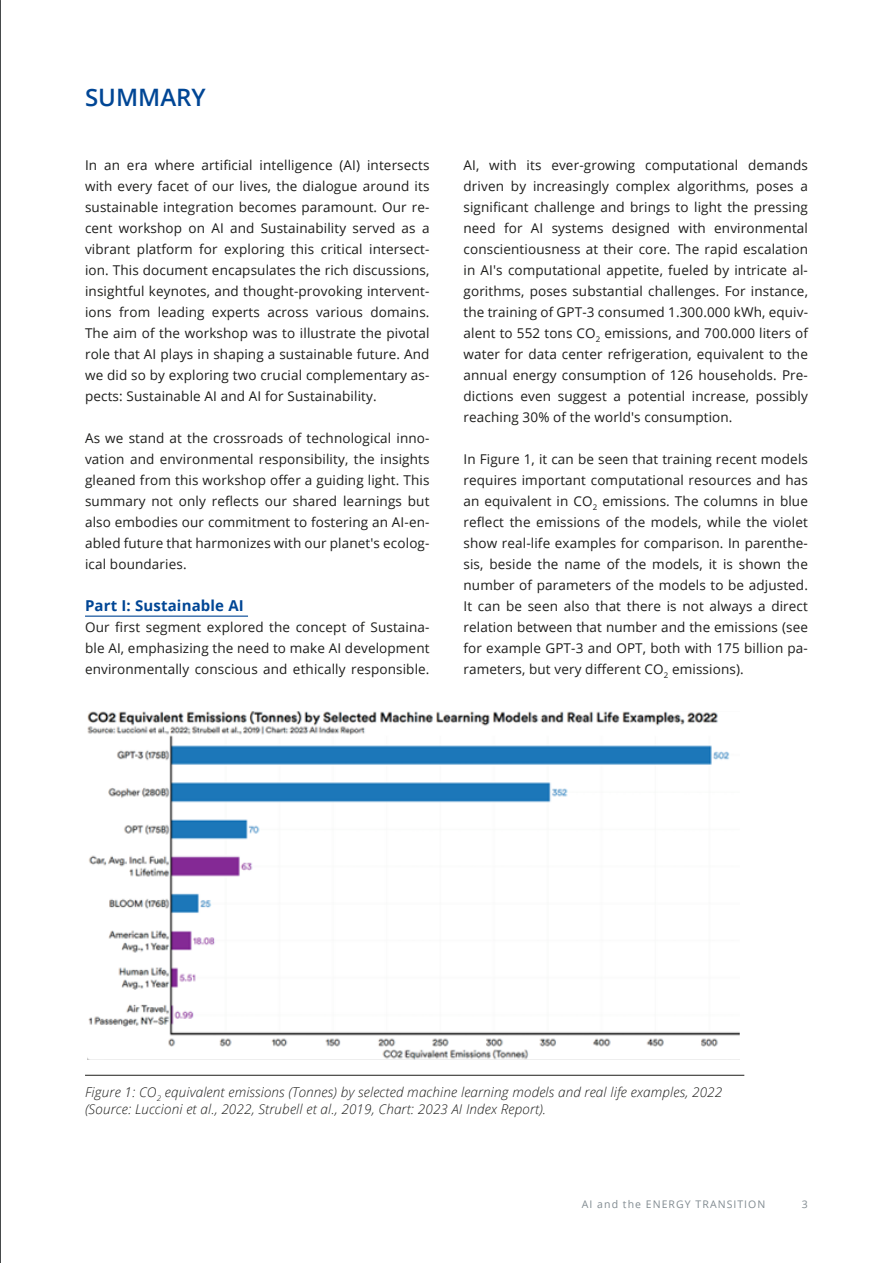
<style>
.page{position:relative;width:893px;height:1263px;background:#fff}
.page>*{position:absolute;margin:0;border:0;box-sizing:border-box;transform-origin:0 0}
.t1{font:600 24px "Open Sans";color:#004695}
.t2{font:700 15px "Open Sans";letter-spacing:.01em;color:#004695}
.t3{font:13.5px/21px "Open Sans";letter-spacing:.01em;color:#1d1d1b;text-align:justify}
.t4{font:italic 300 13.5px/16.8px "Open Sans";letter-spacing:.01em;color:#1d1d1b}
.t5{font:10.5px "Open Sans";letter-spacing:.1em;color:#818b91}
</style>
<div class="page">
<svg style="left:0;top:0;width:1px;height:1263px"></svg>
<hr style="left:85px;top:616px;width:163px;height:1px;background:#004695">
<img style="left:88px;top:712px;width:652px;height:347px">
<hr style="left:85px;top:1075px;width:659px;height:1px;background:#1d1d1b">
<h1 class="t1" style="left:85px;top:80px;width:122px">SUMMARY</h1>
<p class="t3" style="left:85px;top:154px;width:346px">In an era where artificial intelligence (AI) intersects with every facet of our lives, the dialogue around its sustainable integration becomes paramount. Our re&shy;cent workshop on AI and Sustainability served as a vibrant platform for exploring this critical intersect&shy;ion. This document encapsulates the rich discussions, insightful keynotes, and thought-provoking intervent&shy;ions from leading experts across various domains.<br>The aim of the workshop was to illustrate the pivotal role that AI plays in shaping a sustainable future. And we did so by exploring two crucial complementary as&shy;pects: Sustainable AI and AI for Sustainability.</p>
<p class="t3" style="left:85px;top:427px;width:346px">As we stand at the crossroads of technological inno&shy;vation and environmental responsibility, the insights gleaned from this workshop offer a guiding light. This summary not only reflects our shared learnings but also embodies our commitment to fostering an AI-en&shy;abled future that harmonizes with our planet's ecolog&shy;ical boundaries.</p>
<p class="t2" style="left:85px;top:595px;width:160px">Part I: Sustainable AI</p>
<p class="t3" style="left:85px;top:616px;width:346px">Our first segment explored the concept of Sustaina&shy;ble AI, emphasizing the need to make AI development environmentally conscious and ethically responsible.</p>
<p class="t3" style="left:463px;top:154px;width:346px">AI, with its ever-growing computational demands driven by increasingly complex algorithms, poses a significant challenge and brings to light the pressing need for AI systems designed with environmental conscientiousness at their core. The rapid escalation in AI's computational appetite, fueled by intricate al&shy;gorithms, poses substantial challenges. For instance, the training of GPT-3 consumed 1.300.000 kWh, equiv&shy;alent to 552 tons CO<sub>2</sub> emissions, and 700.000 liters of water for data center refrigeration, equivalent to the annual energy consumption of 126 households. Pre&shy;dictions even suggest a potential increase, possibly reaching 30% of the world's consumption.</p>
<p class="t3" style="left:463px;top:448px;width:346px">In Figure 1, it can be seen that training recent models requires important computational resources and has an equivalent in CO<sub>2</sub> emissions. The columns in blue reflect the emissions of the models, while the violet show real-life examples for comparison. In parenthe&shy;sis, beside the name of the models, it is shown the number of parameters of the models to be adjusted.<br>It can be seen also that there is not always a direct relation between that number and the emissions (see for example GPT-3 and OPT, both with 175 billion pa&shy;rameters, but very different CO<sub>2</sub> emissions).</p>
<p class="t4" style="left:85px;top:1083px;width:639px">Figure 1: CO<sub>2</sub> equivalent emissions (Tonnes) by selected machine learning models and real life examples, 2022 (Source: Luccioni et al., 2022, Strubell et al., 2019, Chart: 2023 AI Index Report).</p>
<p class="t5" style="left:582px;top:1197px;width:185px">AI and the ENERGY TRANSITION</p>
<p class="t5" style="left:802px;top:1197px;width:8px">3</p>
</div>
